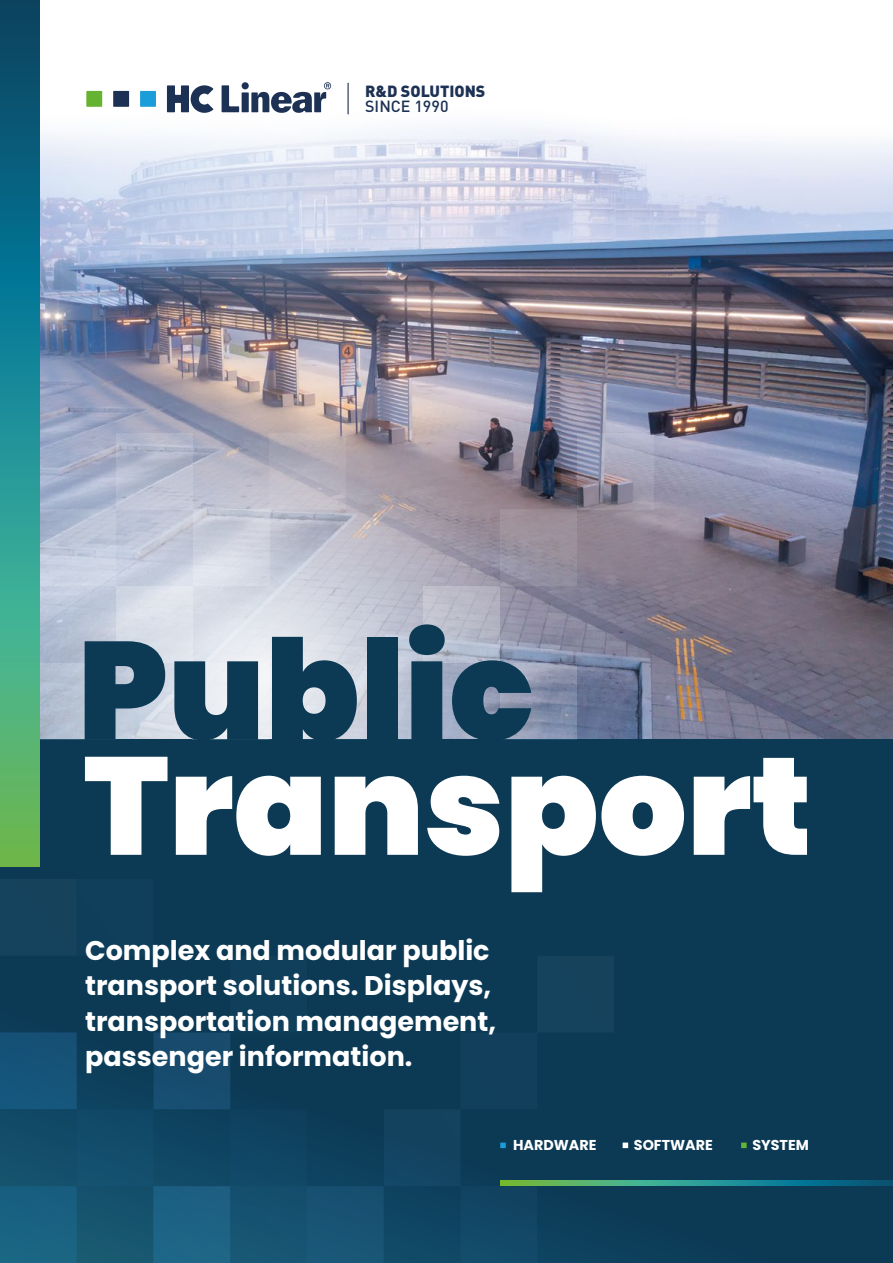
<style>
.page{position:relative;width:893px;height:1263px;background:#fff}
.page>*{position:absolute;margin:0;border:0;box-sizing:border-box;transform-origin:0 0}
.t1{font:900 139.2px "Poppins";color:#0c3a55}
.t2{font:900 138.45px "Poppins";color:#fff}
.t3{font:700 27px/35.5px "Poppins";color:#fff}
.t4{font:900 16.05px "DIN Pro";color:#1d3154}
.t5{font:500 16.05px "DIN Pro";color:#1d3154}
.t6{font:700 14.25px "Poppins";color:#fff}
</style>
<div class="page">
<img style="left:778px;top:142px;width:115px;height:596px">
<img style="left:39px;top:0;width:739px;height:738px">
<img style="left:39px;top:1px;width:618px;height:737px">
<div style="left:0;top:738px;width:893px;height:525px;background:#0c3a55"></div>
<svg style="left:577px;top:433px;width:76px;height:76px;background:#9b99ac"></svg>
<div style="left:500px;top:509px;width:77px;height:77px;background:linear-gradient(to bottom,#a09097,#9190a2)"></div>
<svg style="left:346px;top:663px;width:77px;height:77px;background:#c3c9d8"></svg>
<svg style="left:500px;top:663px;width:77px;height:77px;background:#8c96af"></svg>
<svg style="left:269px;top:433px;width:77px;height:76px;background:#b9b4bd"></svg>
<svg style="left:423px;top:586px;width:77px;height:77px;background:#b8bbca"></svg>
<svg style="left:40px;top:509px;width:76px;height:77px;background:#bfc8da"></svg>
<div style="left:193px;top:663px;width:76px;height:77px;background:#ebeef3"></div>
<div style="left:269px;top:586px;width:77px;height:77px;background:linear-gradient(to right,#e5e8ee,#d1d5df)"></div>
<div style="left:116px;top:586px;width:77px;height:77px;background:#dbe0e9"></div>
<div style="left:269px;top:663px;width:77px;height:77px;background:linear-gradient(to right,#edeff4,#d8dce6)"></div>
<svg style="left:193px;top:509px;width:77px;height:77px;background:#d0d4e0"></svg>
<div style="left:39px;top:663px;width:77px;height:77px;background:linear-gradient(to right,#acb9cc,#c7d0dd)"></div>
<svg style="left:116px;top:433px;width:77px;height:76px;background:#b7bcce"></svg>
<svg style="left:614px;top:1180px;width:279px;height:6px;background:#1d878f"></svg>
<svg style="left:0;top:0;width:39px;height:867px;background:#298b83"></svg>
<svg style="left:741px;top:1142px;width:6px;height:6px"></svg>
<svg style="left:623px;top:1142px;width:5px;height:6px"></svg>
<svg style="left:0;top:1032px;width:614px;height:231px"></svg>
<svg style="left:167px;top:85px;width:46px;height:28px"></svg>
<div style="left:140px;top:91px;width:16px;height:16px;background:#1b9dd9"></div>
<div style="left:113px;top:91px;width:16px;height:16px;background:#1d3154"></div>
<div style="left:86px;top:91px;width:16px;height:16px;background:#66b331"></div>
<svg style="left:222px;top:82px;width:109px;height:31px"></svg>
<hr style="left:348px;top:83px;width:1px;height:31px;background:#1d3154">
<p class="t4" style="left:365px;top:77px;width:122px">R&amp;D SOLUTIONS</p>
<p class="t5" style="left:365px;top:93px;width:85px">SINCE 1990</p>
<h1 class="t1" style="left:78px;top:610px;width:458px">Public</h1>
<h2 class="t2" style="left:84px;top:726px;width:730px">Transport</h2>
<p class="t3" style="left:85px;top:932px;width:413px">Complex and modular public transport solutions. Displays, transportation management, passenger information.</p>
<p class="t6" style="left:513px;top:1137px;width:85px">HARDWARE</p>
<p class="t6" style="left:634px;top:1137px;width:81px">SOFTWARE</p>
<p class="t6" style="left:752px;top:1137px;width:58px">SYSTEM</p>
</div>
